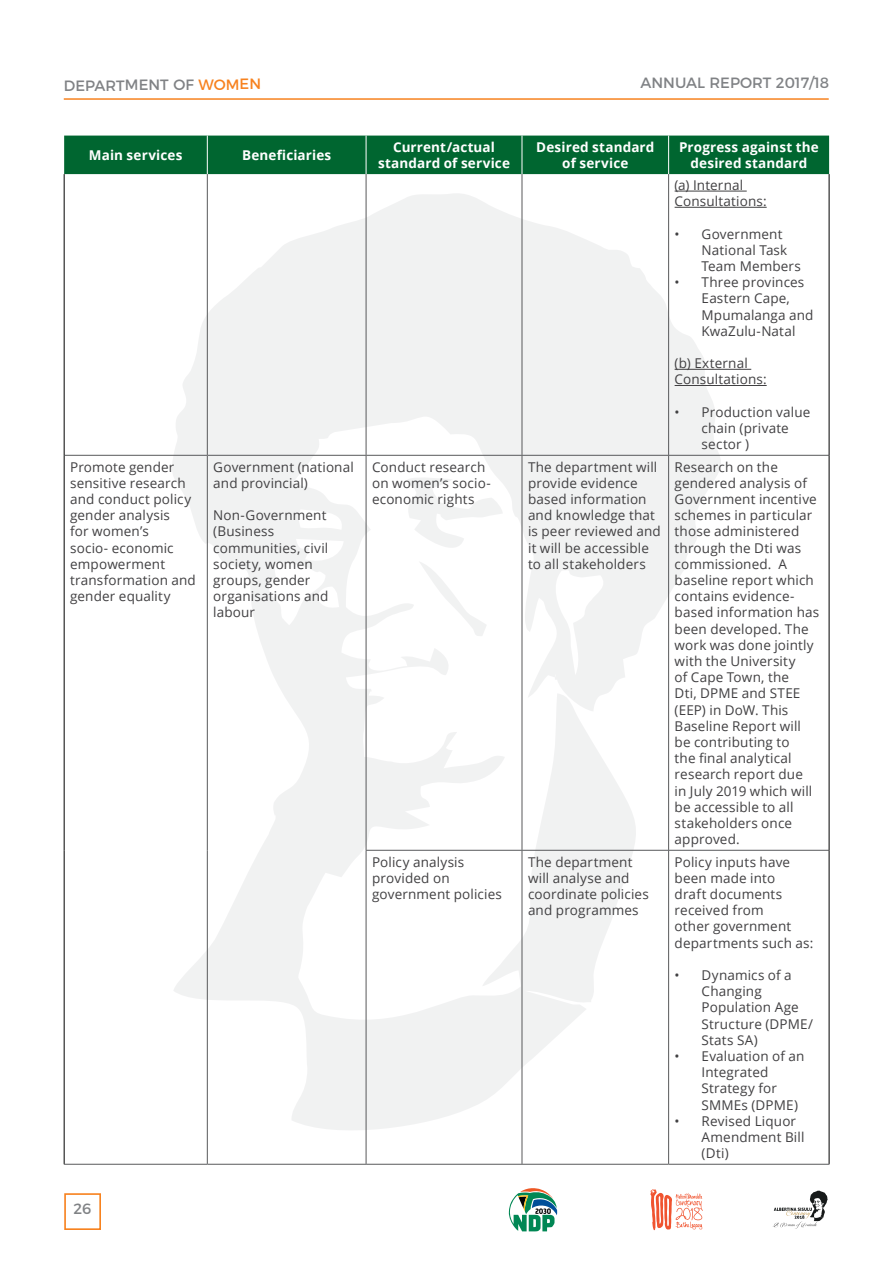
<style>
.page{position:relative;width:893px;height:1263px;background:#fff}
.page>*{position:absolute;margin:0;border:0;box-sizing:border-box;transform-origin:0 0}
.t1{font:14.85px "Montserrat";color:#808285}
.t2{font:13.5px/16.2px "Open Sans";letter-spacing:.01em;color:#414042}
.t3{font:700 13.5px/16.2px "Open Sans";letter-spacing:.01em;color:#fff;text-align:center}
.s1{color:#f7821f}
</style>
<div class="page">
<svg style="left:170px;top:192px;width:552px;height:940px"></svg>
<svg style="left:405px;top:475px;width:98px;height:161px"></svg>
<div style="left:64px;top:136px;width:765px;height:38px;background:#006630"></div>
<hr style="left:207px;top:136px;width:1px;height:38px;background:#fff">
<hr style="left:366px;top:136px;width:1px;height:38px;background:#fff">
<hr style="left:522px;top:136px;width:1px;height:38px;background:#fff">
<hr style="left:668px;top:136px;width:1px;height:38px;background:#fff">
<hr style="left:207px;top:456px;width:1px;height:394px;background:#58595b">
<hr style="left:669px;top:455px;width:160px;height:1px;background:#58595b">
<hr style="left:207px;top:850px;width:1px;height:314px;background:#58595b">
<hr style="left:669px;top:850px;width:160px;height:1px;background:#58595b">
<hr style="left:669px;top:1164px;width:160px;height:1px;background:#58595b">
<hr style="left:207px;top:1164px;width:159px;height:1px;background:#58595b">
<hr style="left:64px;top:1164px;width:143px;height:1px;background:#58595b">
<hr style="left:65px;top:455px;width:142px;height:1px;background:#58595b">
<hr style="left:207px;top:174px;width:1px;height:281px;background:#58595b">
<hr style="left:207px;top:455px;width:159px;height:1px;background:#58595b">
<hr style="left:366px;top:174px;width:1px;height:281px;background:#58595b">
<hr style="left:522px;top:174px;width:1px;height:281px;background:#58595b">
<hr style="left:668px;top:174px;width:1px;height:281px;background:#58595b">
<hr style="left:522px;top:455px;width:147px;height:1px;background:#58595b">
<hr style="left:668px;top:456px;width:1px;height:394px;background:#58595b">
<hr style="left:366px;top:455px;width:156px;height:1px;background:#58595b">
<hr style="left:366px;top:456px;width:1px;height:394px;background:#58595b">
<hr style="left:522px;top:456px;width:1px;height:394px;background:#58595b">
<hr style="left:366px;top:850px;width:156px;height:1px;background:#58595b">
<hr style="left:366px;top:851px;width:1px;height:313px;background:#58595b">
<hr style="left:366px;top:1164px;width:156px;height:1px;background:#58595b">
<hr style="left:522px;top:850px;width:147px;height:1px;background:#58595b">
<hr style="left:522px;top:851px;width:1px;height:313px;background:#58595b">
<hr style="left:668px;top:851px;width:1px;height:313px;background:#58595b">
<hr style="left:522px;top:1164px;width:147px;height:1px;background:#58595b">
<hr style="left:64px;top:174px;width:1px;height:281px;background:#000">
<hr style="left:829px;top:174px;width:1px;height:281px;background:#000">
<hr style="left:64px;top:455px;width:1px;height:395px;background:#000">
<hr style="left:829px;top:455px;width:1px;height:395px;background:#000">
<hr style="left:64px;top:850px;width:1px;height:314px;background:#000">
<hr style="left:829px;top:850px;width:1px;height:314px;background:#000">
<hr style="left:675px;top:191px;width:72px;height:1px;background:#414042">
<hr style="left:675px;top:207px;width:92px;height:1px;background:#414042">
<hr style="left:675px;top:369px;width:76px;height:1px;background:#414042">
<hr style="left:675px;top:385px;width:92px;height:1px;background:#414042">
<div style="left:64px;top:1193px;width:37px;height:37px;background:#fff;border:2px solid #f7821f"></div>
<hr style="left:64px;top:98px;width:765px;height:2px;background:#f7821f">
<svg style="left:650px;top:1189px;width:53px;height:41px"></svg>
<svg style="left:509px;top:1188px;width:48px;height:43px"></svg>
<svg style="left:773px;top:1190px;width:55px;height:39px"></svg>
<p class="t1" style="left:64px;top:74px;width:199px;rotate:-1deg">DEPARTMENT OF <span class="s1">WOMEN</span></p>
<p class="t1" style="left:640px;top:71px;width:190px">ANNUAL REPORT 2017/18</p>
<p class="t3" style="left:89px;top:147px;width:95px">Main services</p>
<p class="t3" style="left:242px;top:147px;width:91px">Beneficiaries</p>
<p class="t3" style="left:378px;top:139px;width:133px">Current/actual standard of service</p>
<p class="t3" style="left:536px;top:139px;width:120px">Desired standard of service</p>
<p class="t3" style="left:679px;top:139px;width:141px">Progress against the desired standard</p>
<p class="t2" style="left:675px;top:177px;width:94px">(a) Internal<br>Consultations:</p>
<p class="t2" style="left:702px;top:225px;width:101px;text-indent:-27px">• Government<br>National Task<br>Team Members</p>
<p class="t2" style="left:702px;top:274px;width:113px;text-indent:-27px">• Three provinces<br>Eastern Cape,<br>Mpumalanga and<br>KwaZulu-Natal</p>
<p class="t2" style="left:675px;top:355px;width:94px">(b) External<br>Consultations:</p>
<p class="t2" style="left:702px;top:403px;width:110px;text-indent:-27px">• Production value chain (private sector )</p>
<p class="t2" style="left:70px;top:458px;width:127px">Promote gender sensitive research and conduct policy gender analysis<br>for women’s<br>socio- economic empowerment transformation and gender equality</p>
<p class="t2" style="left:213px;top:458px;width:142px">Government (national and provincial)</p>
<p class="t2" style="left:372px;top:458px;width:120px">Conduct research on women’s socio&shy;economic rights</p>
<p class="t2" style="left:528px;top:458px;width:134px">The department will provide evidence based information and knowledge that is peer reviewed and it will be accessible to all stakeholders</p>
<p class="t2" style="left:675px;top:458px;width:146px">Research on the gendered analysis of<br>Government incentive schemes in particular those administered through the Dti was commissioned. A baseline report which contains evidence&shy;based information has been developed. The work was done jointly with the University<br>of Cape Town, the<br>Dti, DPME and STEE (EEP) in DoW. This<br>Baseline Report will be contributing to<br>the final analytical research report due<br>in July 2019 which will be accessible to all stakeholders once approved.</p>
<p class="t2" style="left:372px;top:853px;width:131px">Policy analysis provided on government policies</p>
<p class="t2" style="left:528px;top:853px;width:122px">The department will analyse and coordinate policies and programmes</p>
<p class="t2" style="left:675px;top:853px;width:140px">Policy inputs have been made into<br>draft documents received from<br>other government departments such as:</p>
<p class="t2" style="left:702px;top:967px;width:113px;text-indent:-27px">• Dynamics of a<br>Changing<br>Population Age<br>Structure (DPME/<br>Stats SA)</p>
<p class="t2" style="left:702px;top:1048px;width:104px;text-indent:-27px">• Evaluation of an<br>Integrated<br>Strategy for<br>SMMEs (DPME)</p>
<p class="t2" style="left:702px;top:1112px;width:104px;text-indent:-27px">• Revised Liquor<br>Amendment Bill (Dti)</p>
<p class="t2" style="left:213px;top:507px;width:117px">Non-Government (Business communities, civil society, women groups, gender organisations and labour</p>
<p class="t1" style="left:73px;top:1197px;width:19px">26</p>
</div>
